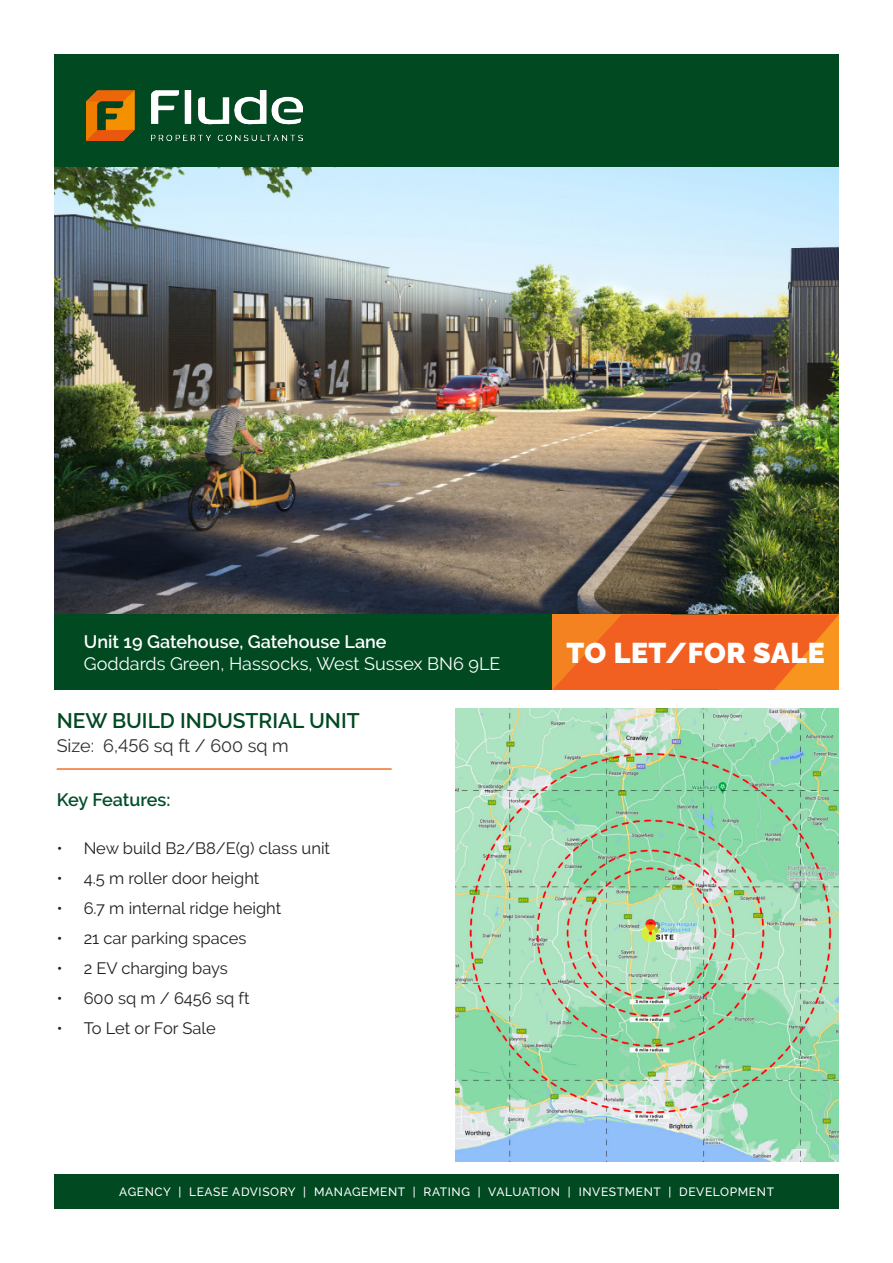
<style>
.page{position:relative;width:893px;height:1263px;background:#fff}
.page>*{position:absolute;margin:0;border:0;box-sizing:border-box;transform-origin:0 0}
.t1{font:900 28.5px "Raleway";letter-spacing:.02em;color:#fff}
.Flude_-_Main_Header{font:600 21px "Raleway";color:#004921}
.t2{font:18px "Raleway";color:#fff}
.t3{font:600 18px "Raleway";color:#fff}
.Flude_-_Tagline_Text{font:18px "Raleway";color:#312f30}
.Flude_-_Tagline_Text-2{font:600 18px "Raleway";letter-spacing:-.005em;color:#004f28}
.t4{font:16.5px "Raleway";color:#231f20}
.t5{font:500 12px "Raleway";letter-spacing:.05em;color:#fff}
</style>
<div class="page">
<img style="left:455px;top:708px;width:384px;height:454px">
<img style="left:54px;top:166px;width:785px;height:448px">
<hr style="left:57px;top:768px;width:335px;height:2px;background:#f36e21">
<div style="left:54px;top:1175px;width:785px;height:34px;background:#004921"></div>
<div style="left:54px;top:54px;width:785px;height:112px;background:#004921"></div>
<img style="left:87px;top:90px;width:216px;height:51px">
<div style="left:54px;top:614px;width:785px;height:75px;background:#004921"></div>
<svg style="left:552px;top:614px;width:287px;height:76px;background:#f26a20"></svg>
<p class="t3" style="left:84px;top:631px;width:304px">Unit 19 Gatehouse, Gatehouse Lane</p>
<p class="t2" style="left:84px;top:653px;width:418px">Goddards Green, Hassocks, West Sussex BN6 9LE</p>
<p class="Flude_-_Main_Header" style="left:57px;top:708px;width:304px">NEW BUILD INDUSTRIAL UNIT</p>
<p class="Flude_-_Tagline_Text" style="left:57px;top:735px;width:234px">Size: 6,456 sq ft / 600 sq m</p>
<p class="Flude_-_Tagline_Text-2" style="left:57px;top:789px;width:115px">Key Features:</p>
<p class="t4" style="left:57px;top:838px;width:275px">• New build B2/B8/E(g) class unit</p>
<p class="t4" style="left:57px;top:868px;width:204px">• 4.5 m roller door height</p>
<p class="t4" style="left:57px;top:898px;width:226px">• 6.7 m internal ridge height</p>
<p class="t4" style="left:57px;top:928px;width:191px">• 21 car parking spaces</p>
<p class="t4" style="left:57px;top:958px;width:173px">• 2 EV charging bays</p>
<p class="t4" style="left:57px;top:988px;width:194px">• 600 sq m / 6456 sq ft</p>
<p class="t4" style="left:57px;top:1018px;width:161px">• To Let or For Sale</p>
<p class="t1" style="left:566px;top:636px;width:260px">TO LET/FOR SALE</p>
<p class="t5" style="left:119px;top:1185px;width:656px">AGENCY | LEASE ADVISORY | MANAGEMENT | RATING | VALUATION | INVESTMENT | DEVELOPMENT</p>
</div>
